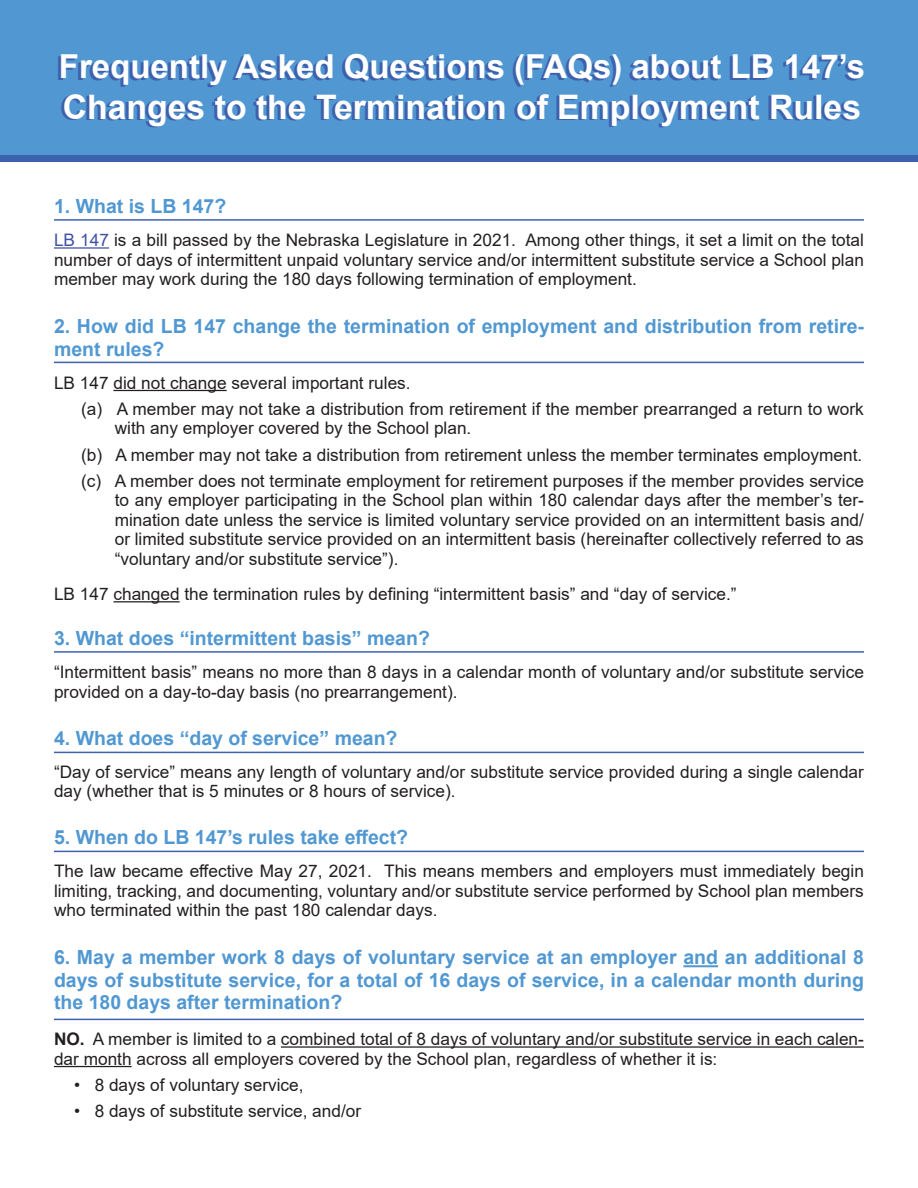
<style>
.page{position:relative;width:918px;height:1188px;background:#fff}
.page>*{position:absolute;margin:0;border:0;box-sizing:border-box;transform-origin:0 0}
.t1{font:700 33.75px "Arial";color:#fff}
.t2{font:700 33px "Arial";color:#fff}
.t3{font:700 19.5px/22.5px "Arial";color:#5198d2}
.t4{font:17.25px/19.5px "Arial";color:#231f20}
.s1{color:#4052a3}
.s2{font-weight:700}
</style>
<div class="page">
<div style="left:1px;top:8px;width:917px;height:154px;background:#3c62ae"></div>
<div style="left:1px;top:0;width:917px;height:154px;background:#5198d2"></div>
<hr style="left:54px;top:247px;width:55px;height:2px;background:#4052a3">
<hr style="left:113px;top:390px;width:114px;height:1px;background:#231f20">
<hr style="left:113px;top:601px;width:67px;height:1px;background:#231f20">
<hr style="left:683px;top:965px;width:35px;height:2px;background:#5198d2">
<hr style="left:281px;top:1046px;width:583px;height:2px;background:#231f20">
<hr style="left:54px;top:1066px;width:78px;height:1px;background:#231f20">
<hr style="left:54px;top:219px;width:810px;height:2px;background:#3c62ae">
<hr style="left:54px;top:362px;width:810px;height:1px;background:#3c62ae">
<hr style="left:54px;top:651px;width:810px;height:2px;background:#3c62ae">
<hr style="left:54px;top:752px;width:810px;height:1px;background:#3c62ae">
<hr style="left:54px;top:851px;width:810px;height:1px;background:#3c62ae">
<hr style="left:54px;top:1019px;width:810px;height:1px;background:#3c62ae">
<p class="t2" style="left:59px;top:43px;width:808px">Frequently Asked Questions (FAQs) about LB 147’s</p>
<p class="t1" style="left:63px;top:83px;width:800px">Changes to the Termination of Employment Rules</p>
<p class="t3" style="left:54px;top:195px;width:174px">1. What is LB 147?</p>
<p class="t4" style="left:54px;top:230px;width:812px;text-align:justify"><span class="s1">LB 147</span> is a bill passed by the Nebraska Legislature in 2021. Among other things, it set a limit on the total number of days of intermittent unpaid voluntary service and/or intermittent substitute service a School plan member may work during the 180 days following termination of employment.</p>
<p class="t3" style="left:54px;top:315px;width:811px">2. How did LB 147 change the termination of employment and distribution from retire&shy;ment rules?</p>
<p class="t4" style="left:54px;top:373px;width:358px">LB 147 did not change several important rules.</p>
<p class="t4" style="left:115px;top:399px;width:751px;text-indent:-34px">(a) A member may not take a distribution from retirement if the member prearranged a return to work with any employer covered by the School plan.</p>
<p class="t4" style="left:81px;top:445px;width:783px">(b) A member may not take a distribution from retirement unless the member terminates employment.</p>
<p class="t4" style="left:115px;top:471px;width:751px;text-align:justify;text-indent:-34px">(c) A member does not terminate employment for retirement purposes if the member provides service to any employer participating in the School plan within 180 calendar days after the member’s ter&shy;mination date unless the service is limited voluntary service provided on an intermittent basis and/ or limited substitute service provided on an intermittent basis (hereinafter collectively referred to as “voluntary and/or substitute service”).</p>
<p class="t4" style="left:54px;top:584px;width:684px">LB 147 changed the termination rules by defining “intermittent basis” and “day of service.”</p>
<p class="t3" style="left:54px;top:627px;width:377px">3. What does “intermittent basis” mean?</p>
<p class="t4" style="left:54px;top:662px;width:812px">“Intermittent basis” means no more than 8 days in a calendar month of voluntary and/or substitute service provided on a day-to-day basis (no prearrangement).</p>
<p class="t3" style="left:54px;top:727px;width:345px">4. What does “day of service” mean?</p>
<p class="t4" style="left:54px;top:762px;width:811px">“Day of service” means any length of voluntary and/or substitute service provided during a single calendar day (whether that is 5 minutes or 8 hours of service).</p>
<p class="t3" style="left:54px;top:826px;width:356px">5. When do LB 147’s rules take effect?</p>
<p class="t4" style="left:54px;top:861px;width:811px;text-align:justify">The law became effective May 27, 2021. This means members and employers must immediately begin limiting, tracking, and documenting, voluntary and/or substitute service performed by School plan members who terminated within the past 180 calendar days.</p>
<p class="t3" style="left:54px;top:946px;width:812px;text-align:justify">6. May a member work 8 days of voluntary service at an employer and an additional 8 days of substitute service, for a total of 16 days of service, in a calendar month during the 180 days after termination?</p>
<p class="t4" style="left:54px;top:1029px;width:811px"><span class="s2">NO.</span> A member is limited to a combined total of 8 days of voluntary and/or substitute service in each calen&shy;dar month across all employers covered by the School plan, regardless of whether it is:</p>
<p class="t4" style="left:74px;top:1075px;width:231px">• 8 days of voluntary service,</p>
<p class="t4" style="left:74px;top:1101px;width:288px">• 8 days of substitute service, and/or</p>
</div>
